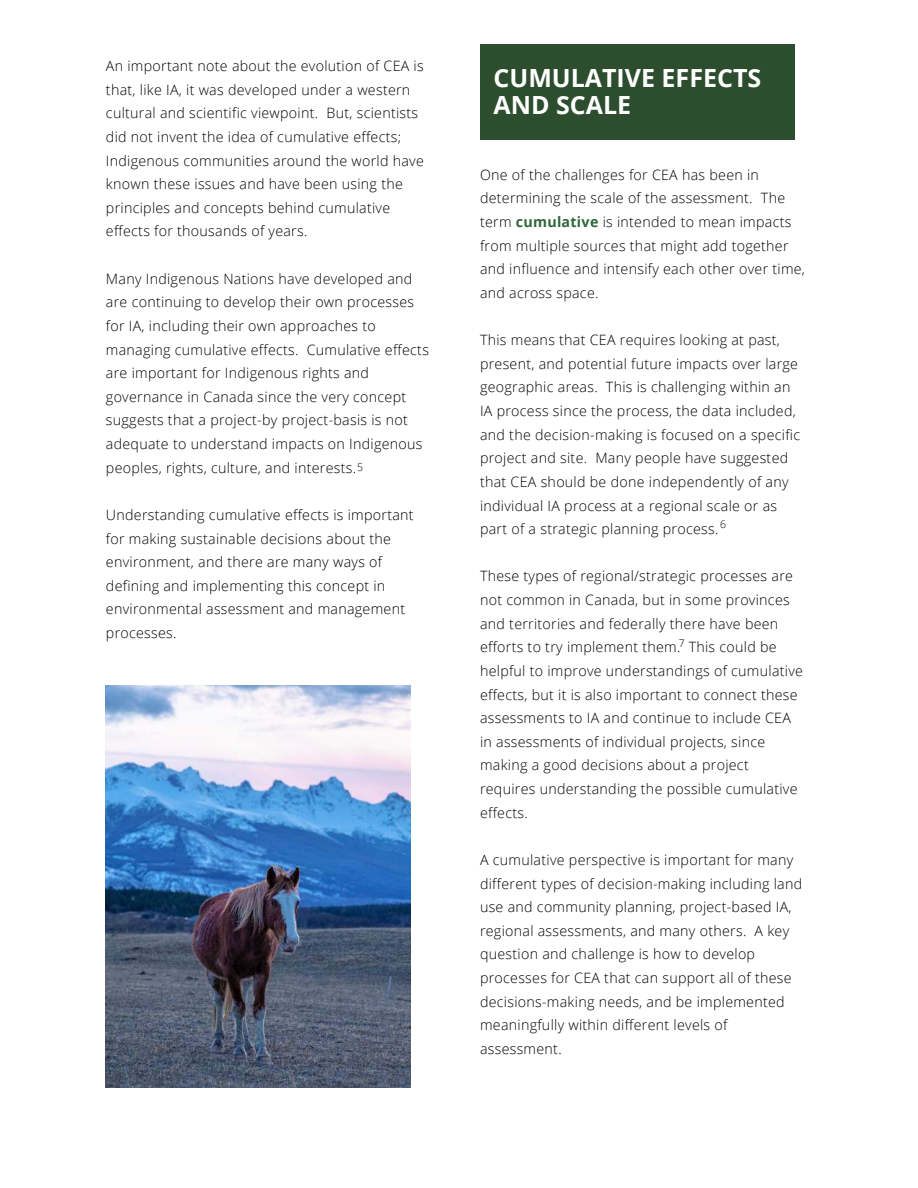
<style>
.page{position:relative;width:918px;height:1188px;background:#fff}
.page>*{position:absolute;margin:0;border:0;box-sizing:border-box;transform-origin:0 0}
.t1{font:700 25.05px/27px "Open Sans";color:#fff}
.t2{font:300 14.25px/23.7px "Open Sans";letter-spacing:.02em;color:#000}
.t3{font:300 10.5px "Open Sans";color:#000}
.s1{font-weight:700;color:#2f673a}
</style>
<div class="page">
<img style="left:106px;top:685px;width:305px;height:403px">
<div style="left:480px;top:44px;width:315px;height:95px;background:#2c4d2e"></div>
<p class="t2" style="left:106px;top:54px;width:320px">An important note about the evolution of CEA is that, like IA, it was developed under a western cultural and scientific viewpoint. But, scientists did not invent the idea of cumulative effects; Indigenous communities around the world have known these issues and have been using the principles and concepts behind cumulative effects for thousands of years.</p>
<p class="t2" style="left:106px;top:266px;width:325px">Many Indigenous Nations have developed and are continuing to develop their own processes for IA, including their own approaches to managing cumulative effects. Cumulative effects are important for Indigenous rights and governance in Canada since the very concept suggests that a project-by project-basis is not adequate to understand impacts on Indigenous peoples, rights, culture, and interests.</p>
<p class="t2" style="left:106px;top:503px;width:309px">Understanding cumulative effects is important for making sustainable decisions about the environment, and there are many ways of defining and implementing this concept in environmental assessment and management processes.</p>
<p class="t3" style="left:357px;top:460px;width:7px">5</p>
<h1 class="t1" style="left:494px;top:64px;width:269px">CUMULATIVE EFFECTS<br>AND SCALE</h1>
<p class="t2" style="left:480px;top:162px;width:327px">One of the challenges for CEA has been in determining the scale of the assessment. The term <span class="s1">cumulative</span> is intended to mean impacts from multiple sources that might add together and influence and intensify each other over time, and across space.</p>
<p class="t2" style="left:480px;top:328px;width:322px">This means that CEA requires looking at past, present, and potential future impacts over large geographic areas. This is challenging within an IA process since the process, the data included, and the decision-making is focused on a specific project and site. Many people have suggested that CEA should be done independently of any individual IA process at a regional scale or as part of a strategic planning process.</p>
<p class="t2" style="left:480px;top:564px;width:324px">These types of regional/strategic processes are not common in Canada, but in some provinces and territories and federally there have been efforts to try implement them. This could be helpful to improve understandings of cumulative effects, but it is also important to connect these assessments to IA and continue to include CEA in assessments of individual projects, since making a good decisions about a project requires understanding the possible cumulative effects.</p>
<p class="t2" style="left:480px;top:848px;width:324px">A cumulative perspective is important for many different types of decision-making including land use and community planning, project-based IA, regional assessments, and many others. A key question and challenge is how to develop processes for CEA that can support all of these decisions-making needs, and be implemented meaningfully within different levels of assessment.</p>
<p class="t3" style="left:720px;top:517px;width:7px">6</p>
<p class="t3" style="left:679px;top:636px;width:7px">7</p>
</div>
